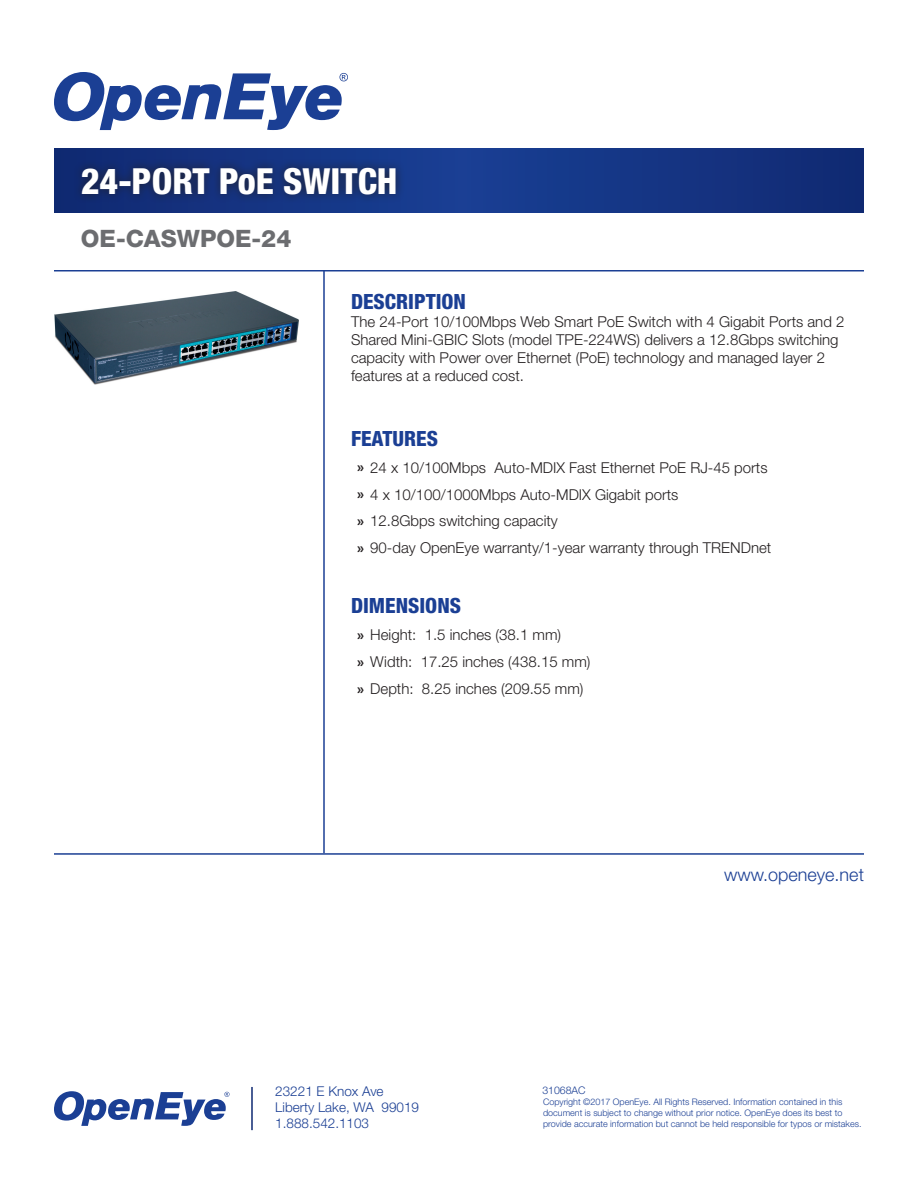
<style>
.page{position:relative;width:918px;height:1188px;background:#fff}
.page>*{position:absolute;margin:0;border:0;box-sizing:border-box;transform-origin:0 0}
.t1{font:800 condensed 36px "Helvetica Neue";color:#fff}
.t2{font:800 24px "Helvetica Neue";color:#6c6d70}
.t3{font:800 condensed 21px "Helvetica Neue";color:#1b3f94}
.t4{font:300 18px "Helvetica Neue";color:#1b3f94}
.t5{font:300 15px/18px "Helvetica Neue";color:#231f20}
.t6{font:300 13.5px "Helvetica Neue";color:#1b3f94}
.t7{font:300 10.5px "Helvetica Neue";color:#1b3f94}
.t8{font:300 9px/10.8px "Helvetica Neue";color:#1b3f94}
.s1{font-family:"Myriad Pro";font-weight:700}
</style>
<div class="page">
<svg style="left:54px;top:72px;width:294px;height:58px"></svg>
<img style="left:54px;top:292px;width:244px;height:93px">
<hr style="left:54px;top:853px;width:810px;height:2px;background:#1b3f94">
<svg style="left:54px;top:1091px;width:176px;height:35px"></svg>
<svg style="left:54px;top:148px;width:810px;height:65px;background:#143483"></svg>
<div style="left:73px;top:158px;width:332px;height:46px;background:#231f20;opacity:.75"></div>
<hr style="left:323px;top:270px;width:2px;height:583px;background:#1b3f94">
<hr style="left:54px;top:270px;width:810px;height:2px;background:#1b3f94">
<p class="t1" style="left:81px;top:159px;width:318px">24-PORT PoE SWITCH</p>
<p class="t2" style="left:81px;top:224px;width:212px">OE-CASWPOE-24</p>
<p class="t3" style="left:351px;top:288px;width:117px">DESCRIPTION</p>
<p class="t5" style="left:351px;top:312px;width:495px">The 24-Port 10/100Mbps Web Smart PoE Switch with 4 Gigabit Ports and 2<br>Shared Mini-GBIC Slots (model TPE-224WS) delivers a 12.8Gbps switching capacity with Power over Ethernet (PoE) technology and managed layer 2 features at a reduced cost.</p>
<p class="t3" style="left:351px;top:425px;width:89px">FEATURES</p>
<p class="t5" style="left:357px;top:458px;width:412px"><span class="s1">»</span> 24 x 10/100Mbps Auto-MDIX Fast Ethernet PoE RJ-45 ports</p>
<p class="t5" style="left:357px;top:485px;width:323px"><span class="s1">»</span> 4 x 10/100/1000Mbps Auto-MDIX Gigabit ports</p>
<p class="t5" style="left:357px;top:512px;width:202px"><span class="s1">»</span> 12.8Gbps switching capacity</p>
<p class="t5" style="left:357px;top:539px;width:416px"><span class="s1">»</span> 90-day OpenEye warranty/1-year warranty through TRENDnet</p>
<p class="t3" style="left:351px;top:593px;width:112px">DIMENSIONS</p>
<p class="t5" style="left:357px;top:626px;width:206px"><span class="s1">»</span> Height: 1.5 inches (38.1 mm)</p>
<p class="t5" style="left:357px;top:653px;width:235px"><span class="s1">»</span> Width: 17.25 inches (438.15 mm)</p>
<p class="t5" style="left:357px;top:680px;width:228px"><span class="s1">»</span> Depth: 8.25 inches (209.55 mm)</p>
<p class="t4" style="left:724px;top:863px;width:141px">www.openeye.net</p>
<p class="t6" style="left:275px;top:1083px;width:110px">23221 E Knox Ave</p>
<p class="t6" style="left:275px;top:1099px;width:145px">Liberty Lake, WA 99019</p>
<p class="t6" style="left:275px;top:1115px;width:95px">1.888.542.1103</p>
<p class="t7" style="left:542px;top:1083px;width:45px">31068AC</p>
<p class="t8" style="left:543px;top:1096px;width:320px">Copyright ©2017 OpenEye. All Rights Reserved. Information contained in this document is subject to change without prior notice. OpenEye does its best to provide accurate information but cannot be held responsible for typos or mistakes.</p>
</div>
